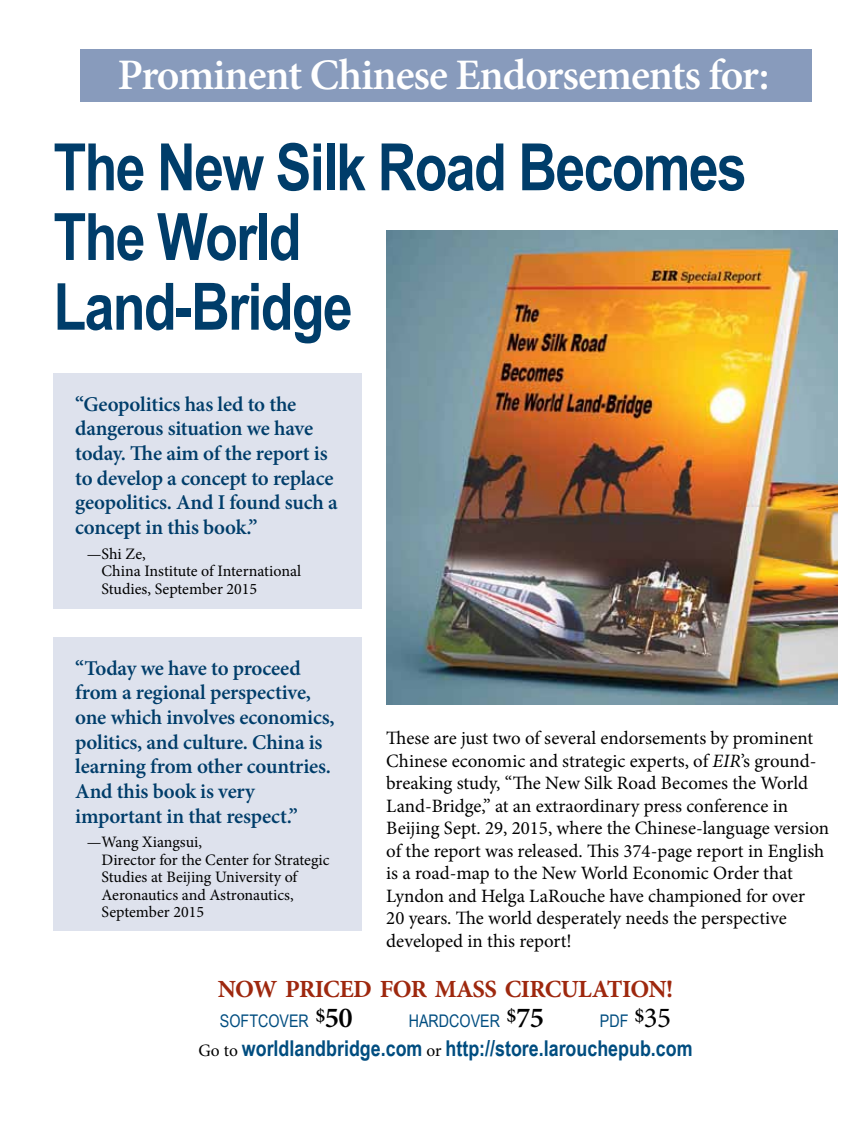
<style>
.page{position:relative;width:864px;height:1134px;background:#fff}
.page>*{position:absolute;margin:0;border:0;box-sizing:border-box;transform-origin:0 0}
.t1{font:700 65.4px/69.8px "Arial Narrow";letter-spacing:-.025em;color:#003d6a}
.t2{font:600 43.5px "Minion Pro";letter-spacing:-.025em;color:#fff}
.t3{font:700 24.75px "Minion Pro";letter-spacing:-.025em;color:#9e280e}
.t4{font:700 21.75px "Arial Narrow";color:#004d80}
.t5{font:600 21px/24.8px "Minion Pro";letter-spacing:-.01em;color:#003d6a}
.t6{font:18.9px/22.5px "Minion Pro";color:#000}
.t7{font:17.4px "Arial Narrow";color:#004d80}
.t8{font:15.9px/17.4px "Minion Pro";letter-spacing:-.005em;color:#000}
.s1{font-style:italic}
.s2{font-family:"Minion Pro";font-weight:600;font-size:29.1px;color:#000}
.s3{font-family:"Minion Pro";font-size:29.1px;color:#000}
.s4{font-family:"Minion Pro";font-weight:400;font-size:17.4px;color:#000}
</style>
<div class="page">
<div style="left:80px;top:49px;width:731px;height:53px;background:#889bbc"></div>
<img style="left:386px;top:231px;width:452px;height:473px">
<div style="left:53px;top:374px;width:309px;height:235px;background:#dee2ed"></div>
<div style="left:53px;top:637px;width:309px;height:294px;background:#dee2ed"></div>
<h2 class="t2" style="left:117px;top:45px;width:654px">Prominent Chinese Endorsements for:</h2>
<h1 class="t1" style="left:53px;top:129px;width:695px">The New Silk Road Becomes<br>The World<br>Land-Bridge</h1>
<p class="t5" style="left:75px;top:391px;width:264px">“Geopolitics has led to the dangerous situation we have today. The aim of the report is to develop a concept to replace geopolitics. And I found such a concept in this book.”</p>
<p class="t8" style="left:102px;top:545px;width:201px;text-indent:-15px">—Shi Ze,<br>China Institute of International<br>Studies, September 2015</p>
<p class="t5" style="left:75px;top:655px;width:261px">“Today we have to proceed from a regional perspective, one which involves economics, politics, and culture. China is learning from other countries.<br>And this book is very important in that respect.”</p>
<p class="t8" style="left:102px;top:834px;width:230px;text-indent:-15px">—Wang Xiangsui,<br>Director for the Center for Strategic<br>Studies at Beijing University of<br>Aeronautics and Astronautics,<br>September 2015</p>
<p class="t6" style="left:386px;top:727px;width:444px">These are just two of several endorsements by prominent Chinese economic and strategic experts, of <span class="s1">EIR</span>’s ground&shy;breaking study, “The New Silk Road Becomes the World Land-Bridge,” at an extraordinary press conference in Beijing Sept. 29, 2015, where the Chinese-language version of the report was released. This 374-page report in English is a road-map to the New World Economic Order that Lyndon and Helga LaRouche have championed for over<br>20 years. The world desperately needs the perspective developed in this report!</p>
<h3 class="t3" style="left:218px;top:972px;width:457px">NOW PRICED FOR MASS CIRCULATION!</h3>
<p class="t7" style="left:220px;top:1008px;width:134px">SOFTCOVER <sup>$</sup><span class="s2">50</span></p>
<p class="t7" style="left:409px;top:1008px;width:137px">HARDCOVER <sup>$</sup><span class="s2">75</span></p>
<p class="t7" style="left:600px;top:1008px;width:73px">PDF <sup>$</sup><span class="s3">35</span></p>
<p class="t4" style="left:198px;top:1031px;width:496px"><span class="s4">Go to</span> worldlandbridge.com <span class="s4">or</span> http://store.larouchepub.com</p>
</div>
